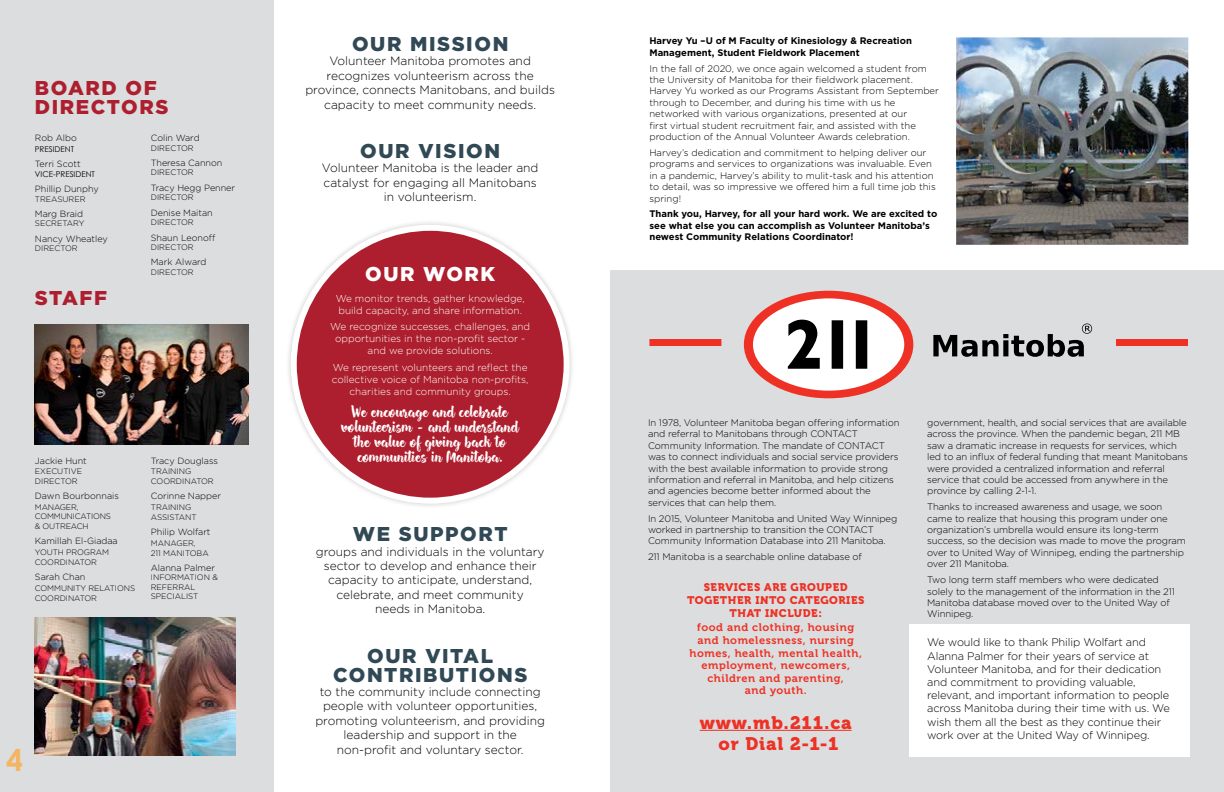
<style>
.page{position:relative;width:1224px;height:792px;background:#fff}
.page>*{position:absolute;margin:0;border:0;box-sizing:border-box;transform-origin:0 0}
.t1{font:700 30px "Century Gothic Pro";color:#f3b562}
.t2{font:900 20px/19px "Gotham";letter-spacing:.08em;color:#314855;text-align:center}
.t3{font:900 20px/19px "Gotham";letter-spacing:.08em;color:#ad1f2e}
.t4{font:900 20px "Gotham";letter-spacing:.08em;color:#fff}
.t5{font:18px/21.6px "Museo 900";letter-spacing:.05em;color:#ee3124;text-align:center}
.t6{font:15px/15px "Hensa";color:#fff;text-align:center}
.t7{font:300 12px/14.4px "Gotham";color:#000;text-align:center}
.t8{font:300 11px/13.2px "Gotham";letter-spacing:-.01em;color:#000}
.t9{font:11px/12.6px "Museo 700";letter-spacing:.05em;color:#ee3124;text-align:center}
.t10{font:11px/13.2px "Museo 900";letter-spacing:.05em;color:#ee3124;text-align:center}
.t11{font:300 10px/12px "Gotham";color:#fff;text-align:center}
.t12{font:300 9.5px/11.4px "Gotham";letter-spacing:-.01em;color:#000}
.t13{font:700 9.5px/11.4px "Gotham";color:#000}
.t14{font:300 9px "Gotham";color:#000}
.t15{font:300 8px/9.6px "Gotham";color:#000}
.t16{font:300 8px/9.6px "Gotham";letter-spacing:-.02em;color:#000}
.t17{font:8px "Century Gothic";color:#000}
</style>
<div class="page">
<div style="left:285px;top:220px;width:290px;height:290px;background:#000;opacity:.2"></div>
<div style="left:294px;top:228px;width:273px;height:273px;background:#ad1f2e;border-radius:50%"></div>
<div style="left:291px;top:225px;width:279px;height:279px;border:6px solid #fff;border-radius:50%"></div>
<div style="left:0;top:0;width:274px;height:792px;background:#dcddde"></div>
<img style="left:35px;top:324px;width:214px;height:120px">
<div style="left:611px;top:270px;width:613px;height:522px;background:#dcddde"></div>
<img style="left:956px;top:37px;width:232px;height:208px">
<div style="left:909px;top:625px;width:280px;height:132px;background:#fff"></div>
<hr style="left:700px;top:730px;width:152px;height:1px;background:#ee3124">
<svg style="left:744px;top:291px;width:169px;height:107px"></svg>
<svg style="left:933px;top:324px;width:159px;height:33px"></svg>
<img style="left:35px;top:618px;width:200px;height:138px">
<div style="left:649px;top:339px;width:72px;height:7px;background:#ee3124"></div>
<div style="left:1116px;top:339px;width:72px;height:7px;background:#ee3124"></div>
<h2 class="t3" style="left:35px;top:78px;width:135px">BOARD OF<br>DIRECTORS</h2>
<p class="t14" style="left:35px;top:133px;width:43px">Rob Albo</p>
<p class="t17" style="left:35px;top:143px;width:41px">PRESIDENT</p>
<p class="t14" style="left:35px;top:159px;width:47px">Terri Scott</p>
<p class="t17" style="left:35px;top:168px;width:62px">VICE-PRESIDENT</p>
<p class="t14" style="left:35px;top:184px;width:65px">Phillip Dunphy</p>
<p class="t15" style="left:35px;top:194px;width:52px">TREASURER</p>
<p class="t14" style="left:35px;top:209px;width:50px">Marg Braid</p>
<p class="t15" style="left:35px;top:219px;width:51px">SECRETARY</p>
<p class="t14" style="left:35px;top:234px;width:74px">Nancy Wheatley</p>
<p class="t15" style="left:35px;top:244px;width:44px">DIRECTOR</p>
<h2 class="t3" style="left:35px;top:288px;width:74px">STAFF</h2>
<p class="t14" style="left:151px;top:133px;width:50px">Colin Ward</p>
<p class="t15" style="left:151px;top:143px;width:44px">DIRECTOR</p>
<p class="t14" style="left:151px;top:158px;width:73px">Theresa Cannon</p>
<p class="t15" style="left:151px;top:168px;width:44px">DIRECTOR</p>
<p class="t14" style="left:151px;top:183px;width:86px">Tracy Hegg Penner</p>
<p class="t15" style="left:151px;top:193px;width:44px">DIRECTOR</p>
<p class="t14" style="left:151px;top:208px;width:63px">Denise Maitan</p>
<p class="t15" style="left:151px;top:218px;width:44px">DIRECTOR</p>
<p class="t14" style="left:151px;top:233px;width:66px">Shaun Leonoff</p>
<p class="t15" style="left:151px;top:242px;width:44px">DIRECTOR</p>
<p class="t14" style="left:151px;top:257px;width:57px">Mark Alward</p>
<p class="t15" style="left:151px;top:267px;width:44px">DIRECTOR</p>
<p class="t14" style="left:35px;top:456px;width:53px">Jackie Hunt</p>
<p class="t15" style="left:35px;top:467px;width:49px">EXECUTIVE<br>DIRECTOR</p>
<p class="t14" style="left:35px;top:491px;width:85px">Dawn Bourbonnais</p>
<p class="t16" style="left:35px;top:502px;width:78px">MANAGER,<br>COMMUNICATIONS &amp; OUTREACH</p>
<p class="t14" style="left:35px;top:536px;width:84px">Kamillah El-Giadaa</p>
<p class="t15" style="left:35px;top:546px;width:76px;line-height:10.6px">YOUTH PROGRAM<br>COORDINATOR</p>
<p class="t14" style="left:35px;top:572px;width:52px">Sarah Chan</p>
<p class="t15" style="left:35px;top:583px;width:102px;line-height:10.6px">COMMUNITY RELATIONS<br>COORDINATOR</p>
<p class="t14" style="left:151px;top:456px;width:69px">Tracy Douglass</p>
<p class="t15" style="left:151px;top:467px;width:64px">TRAINING<br>COORDINATOR</p>
<p class="t14" style="left:151px;top:491px;width:72px">Corinne Napper</p>
<p class="t15" style="left:151px;top:501px;width:47px;line-height:10.6px">TRAINING<br>ASSISTANT</p>
<p class="t14" style="left:151px;top:527px;width:61px">Philip Wolfart</p>
<p class="t15" style="left:151px;top:538px;width:59px">MANAGER,<br>211 MANITOBA</p>
<p class="t14" style="left:151px;top:563px;width:66px">Alanna Palmer</p>
<p class="t15" style="left:151px;top:573px;width:69px">INFORMATION &amp;<br>REFERRAL<br>SPECIALIST</p>
<h1 class="t1" style="left:6px;top:741px;width:18px">4</h1>
<h2 class="t2" style="left:352px;top:34px;width:158px">OUR MISSION</h2>
<p class="t7" style="left:305px;top:54px;width:251px">Volunteer Manitoba promotes and recognizes volunteerism across the province, connects Manitobans, and builds capacity to meet community needs.</p>
<h2 class="t2" style="left:360px;top:141px;width:141px">OUR VISION</h2>
<p class="t7" style="left:322px;top:161px;width:218px">Volunteer Manitoba is the leader and catalyst for engaging all Manitobans in volunteerism.</p>
<h2 class="t4" style="left:365px;top:262px;width:132px">OUR WORK</h2>
<p class="t11" style="left:336px;top:292px;width:190px;text-align:left">We monitor trends, gather knowledge, build capacity, and share information.</p>
<p class="t11" style="left:330px;top:321px;width:201px">We recognize successes, challenges, and opportunities in the non-profit sector - and we provide solutions.</p>
<p class="t11" style="left:332px;top:361px;width:198px">We represent volunteers and reflect the collective voice of Manitoba non-profits, charities and community groups.</p>
<h3 class="t6" style="left:341px;top:406px;width:179px">We encourage and celebrate volunteerism - and understand the value of giving back to communities in Manitoba.</h3>
<h2 class="t2" style="left:353px;top:524px;width:156px">WE SUPPORT</h2>
<p class="t7" style="left:316px;top:544px;width:230px">groups and individuals in the voluntary sector to develop and enhance their capacity to anticipate, understand, celebrate, and meet community<br>needs in Manitoba.</p>
<h2 class="t2" style="left:333px;top:646px;width:196px">OUR VITAL<br>CONTRIBUTIONS</h2>
<p class="t7" style="left:315px;top:684px;width:231px">to the community include connecting people with volunteer opportunities, promoting volunteerism, and providing leadership and support in the non-profit and voluntary sector.</p>
<p class="t13" style="left:649px;top:35px;width:264px">Harvey Yu –U of M Faculty of Kinesiology &amp; Recreation<br>Management, Student Fieldwork Placement</p>
<p class="t12" style="left:649px;top:62px;width:291px">In the fall of 2020, we once again welcomed a student from the University of Manitoba for their fieldwork placement.<br>Harvey Yu worked as our Programs Assistant from September through to December, and during his time with us he networked with various organizations, presented at our<br>first virtual student recruitment fair, and assisted with the production of the Annual Volunteer Awards celebration.</p>
<p class="t12" style="left:649px;top:147px;width:288px">Harvey’s dedication and commitment to helping deliver our programs and services to organizations was invaluable. Even in a pandemic, Harvey’s ability to mulit-task and his attention to detail, was so impressive we offered him a full time job this spring!</p>
<p class="t13" style="left:649px;top:208px;width:289px">Thank you, Harvey, for all your hard work. We are excited to see what else you can accomplish as Volunteer Manitoba’s newest Community Relations Coordinator!</p>
<p class="t12" style="left:648px;top:417px;width:253px">In 1978, Volunteer Manitoba began offering information and referral to Manitobans through CONTACT Community Information. The mandate of CONTACT was to connect individuals and social service providers with the best available information to provide strong information and referral in Manitoba, and help citizens and agencies become better informed about the services that can help them.</p>
<p class="t12" style="left:648px;top:512px;width:251px">In 2015, Volunteer Manitoba and United Way Winnipeg worked in partnership to transition the CONTACT<br>Community Information Database into 211 Manitoba.</p>
<p class="t12" style="left:648px;top:551px;width:216px">211 Manitoba is a searchable online database of</p>
<p class="t10" style="left:687px;top:580px;width:179px">SERVICES ARE GROUPED<br>TOGETHER INTO CATEGORIES<br>THAT INCLUDE:</p>
<p class="t9" style="left:689px;top:621px;width:174px">food and clothing, housing and homelessness, nursing homes, health, mental health, employment, newcomers, children and parenting,<br>and youth.</p>
<h3 class="t5" style="left:700px;top:712px;width:153px">www.mb.211.ca or Dial 2-1-1</h3>
<p class="t12" style="left:927px;top:417px;width:262px">government, health, and social services that are available across the province. When the pandemic began, 211 MB saw a dramatic increase in requests for services, which led to an influx of federal funding that meant Manitobans were provided a centralized information and referral service that could be accessed from anywhere in the province by calling 2-1-1.</p>
<p class="t12" style="left:927px;top:501px;width:260px">Thanks to increased awareness and usage, we soon came to realize that housing this program under one organization’s umbrella would ensure its long-term success, so the decision was made to move the program over to United Way of Winnipeg, ending the partnership over 211 Manitoba.</p>
<p class="t12" style="left:927px;top:574px;width:249px">Two long term staff members who were dedicated solely to the management of the information in the 211<br>Manitoba database moved over to the United Way of Winnipeg.</p>
<p class="t8" style="left:927px;top:636px;width:244px">We would like to thank Philip Wolfart and Alanna Palmer for their years of service at Volunteer Manitoba, and for their dedication and commitment to providing valuable, relevant, and important information to people across Manitoba during their time with us. We wish them all the best as they continue their work over at the United Way of Winnipeg.</p>
</div>
